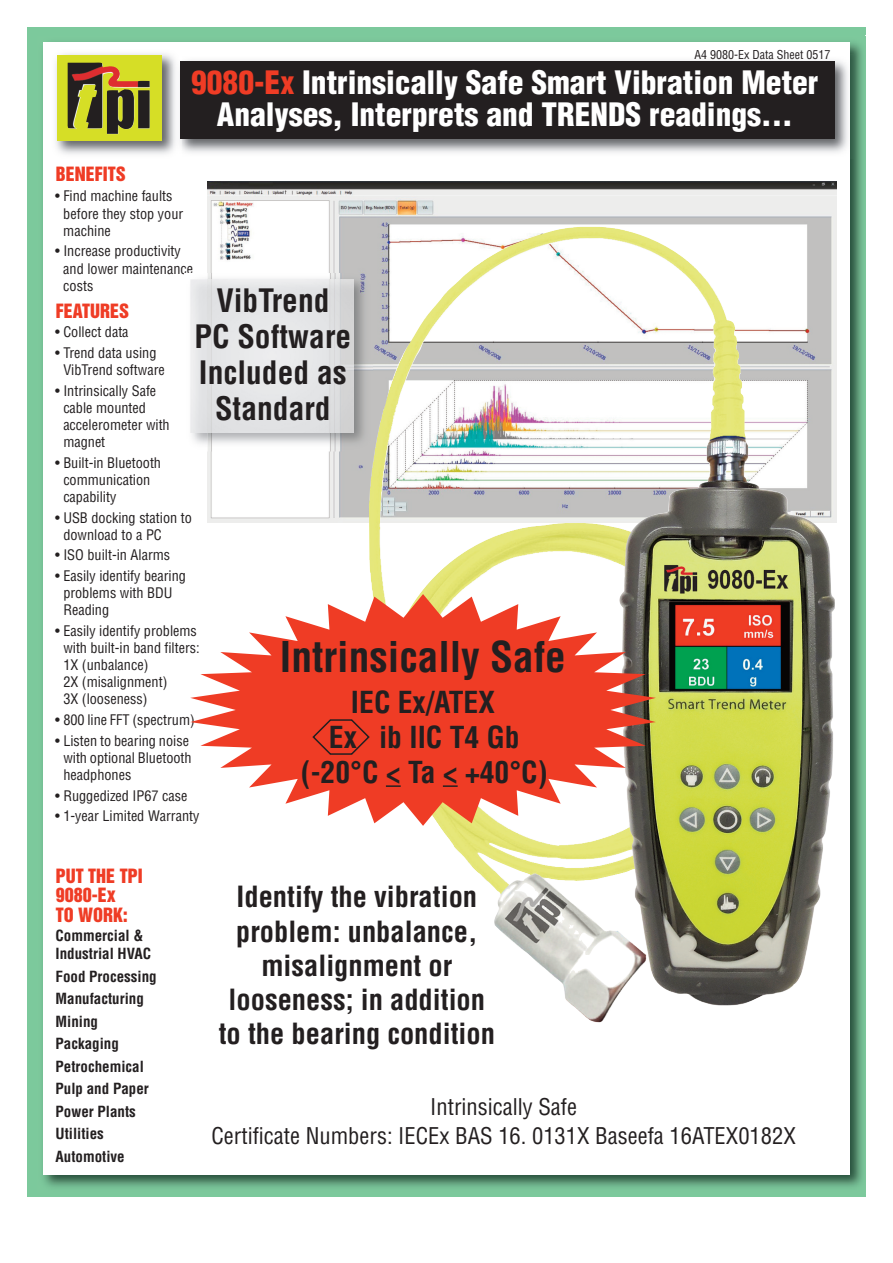
<style>
.page{position:relative;width:893px;height:1263px;background:#fff}
.page>*{position:absolute;margin:0;border:0;box-sizing:border-box;transform-origin:0 0}
.t1{font:700 condensed 41.4px "Helvetica";color:#231f20}
.t2{font:900 condensed 31.5px/31.5px "Helvetica";color:#fff;text-align:center}
.t3{font:700 condensed 31.5px/36px "Helvetica";color:#231f20;text-align:center}
.t4{font:700 condensed 29.55px/34.8px "Helvetica";color:#231f20;text-align:center}
.t5{font:700 condensed 28.5px/34.2px "Helvetica";color:#231f20;text-align:center}
.t6{font:condensed 22.5px/28.5px "Helvetica";color:#231f20;text-align:center}
.t7{font:18px/19.5px "Helvetica Inserat";color:#ef3c25}
.t8{font:700 condensed 15px/22.5px "Helvetica";color:#231f20}
.t9{font:condensed 14.25px/17.1px "Helvetica";color:#231f20}
.t10{font:condensed 12px "Helvetica";color:#231f20}
.s1{color:#ef3c25}
</style>
<div class="page">
<div style="left:27px;top:27px;width:839px;height:1169px;background:#7cc99c"></div>
<img style="left:43px;top:42px;width:820px;height:1145px">
<div style="left:43px;top:42px;width:807px;height:1132px;background:#fff"></div>
<img style="left:208px;top:182px;width:629px;height:341px">
<img style="left:55px;top:53px;width:119px;height:101px">
<div style="left:57px;top:55px;width:105px;height:86px;background:#d6de26"></div>
<img style="left:68px;top:63px;width:82px;height:71px">
<img style="left:174px;top:55px;width:679px;height:103px">
<div style="left:180px;top:61px;width:654px;height:78px;background:#231f20"></div>
<img style="left:369px;top:227px;width:466px;height:795px">
<img style="left:190px;top:273px;width:183px;height:178px">
<img style="left:191px;top:280px;width:163px;height:152px">
<svg style="left:190px;top:594px;width:466px;height:232px;fill:#ef3c25"></svg>
<svg style="left:386px;top:785px;width:15px;height:2px"></svg>
<svg style="left:443px;top:785px;width:15px;height:2px"></svg>
<svg style="left:312px;top:719px;width:58px;height:36px;background:#da3924"></svg>
<img style="left:670px;top:601px;width:120px;height:90px">
<p class="t10" style="left:695px;top:50px;width:137px">A4 9080-Ex Data Sheet 0517</p>
<h2 class="t2" style="left:191px;top:69px;width:629px"><span class="s1">9080-Ex</span> Intrinsically Safe Smart Vibration Meter<br>Analyses, Interprets and TRENDS readings...</h2>
<p class="t7" style="left:56px;top:165px;width:72px">BENEFITS</p>
<p class="t9" style="left:63px;top:189px;width:121px;text-indent:-8px">• Find machine faults before they stop your machine</p>
<p class="t9" style="left:63px;top:244px;width:131px;text-indent:-8px">• Increase productivity and lower maintenance costs</p>
<h2 class="t3" style="left:195px;top:285px;width:158px">VibTrend<br>PC Software<br>Included as<br>Standard</h2>
<p class="t7" style="left:56px;top:302px;width:75px">FEATURES</p>
<p class="t9" style="left:55px;top:325px;width:75px">• Collect data</p>
<p class="t9" style="left:55px;top:345px;width:111px;text-align:center">• Trend data using<br>VibTrend software</p>
<p class="t9" style="left:63px;top:383px;width:108px;text-indent:-8px">• Intrinsically Safe cable mounted accelerometer with magnet</p>
<p class="t9" style="left:63px;top:455px;width:99px;text-indent:-8px">• Built-in Bluetooth communication capability</p>
<p class="t9" style="left:63px;top:510px;width:130px;text-indent:-8px">• USB docking station to download to a PC</p>
<p class="t9" style="left:55px;top:548px;width:116px">• ISO built-in Alarms</p>
<p class="t9" style="left:63px;top:568px;width:124px;text-indent:-8px">• Easily identify bearing problems with BDU<br>Reading</p>
<p class="t9" style="left:63px;top:623px;width:138px;text-indent:-8px">• Easily identify problems with built-in band filters:<br>1X (unbalance)<br>2X (misalignment)<br>3X (looseness)</p>
<p class="t9" style="left:55px;top:712px;width:141px">• 800 line FFT (spectrum)</p>
<p class="t9" style="left:63px;top:733px;width:130px;text-indent:-8px">• Listen to bearing noise with optional Bluetooth headphones</p>
<p class="t9" style="left:55px;top:788px;width:134px">• Ruggedized IP67 case</p>
<p class="t9" style="left:55px;top:809px;width:146px">• 1-year Limited Warranty</p>
<h1 class="t1" style="left:280px;top:641px;width:288px">Intrinsically Safe</h1>
<h3 class="t4" style="left:301px;top:688px;width:248px">IEC Ex/ATEX<br>Ex ib IIC T4 Gb (-20°C &lt; Ta &lt; +40°C)</h3>
<p class="t7" style="left:56px;top:867px;width:89px">PUT THE TPI<br>9080-Ex<br>TO WORK:</p>
<p class="t8" style="left:56px;top:928px;width:97px;line-height:18px">Commercial &amp;<br>Industrial HVAC</p>
<p class="t8" style="left:56px;top:966px;width:103px">Food Processing<br>Manufacturing<br>Mining<br>Packaging<br>Petrochemical<br>Pulp and Paper<br>Power Plants<br>Utilities<br>Automotive</p>
<h3 class="t5" style="left:219px;top:882px;width:278px">Identify the vibration problem: unbalance, misalignment or looseness; in addition to the bearing condition</h3>
<h3 class="t6" style="left:211px;top:1095px;width:586px">Intrinsically Safe<br>Certificate Numbers: IECEx BAS 16. 0131X Baseefa 16ATEX0182X</h3>
</div>
